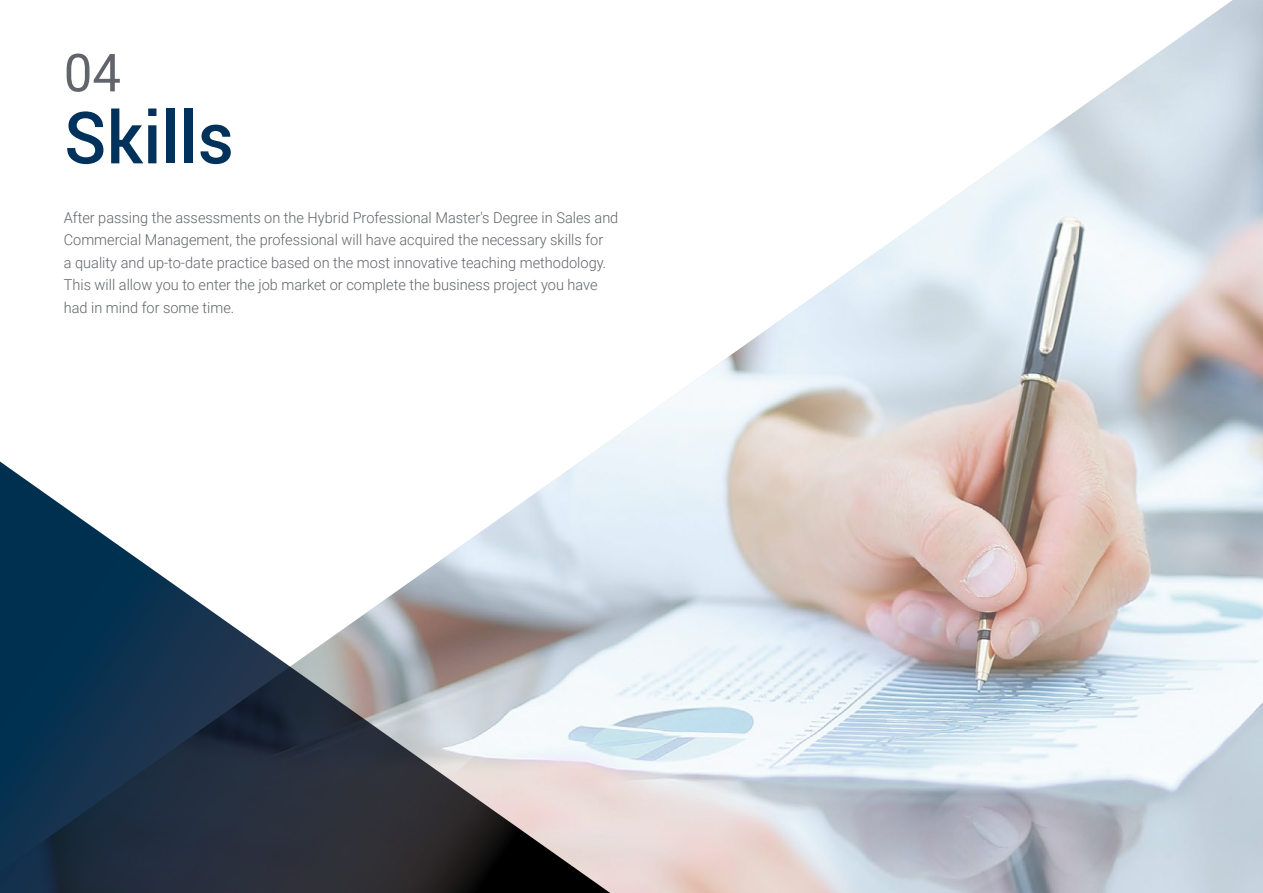
<style>
.page{position:relative;width:1263px;height:893px;background:#fff}
.page>*{position:absolute;margin:0;border:0;box-sizing:border-box;transform-origin:0 0}
.t1{font:500 72px "Roboto";color:#00325b}
.t2{font:52.5px "Roboto";color:#61646a}
.t3{font:300 15px/22.5px "Roboto";color:#61646a}
</style>
<div class="page">
<img style="left:602px;top:0;width:661px;height:893px">
<svg style="left:0;top:446px;width:640px;height:447px"></svg>
<h2 class="t2" style="left:64px;top:36px;width:59px">04</h2>
<h1 class="t1" style="left:64px;top:87px;width:172px">Skills</h1>
<p class="t3" style="left:64px;top:206px;width:556px">After passing the assessments on the Hybrid Professional Master's Degree in Sales and Commercial Management, the professional will have acquired the necessary skills for<br>a quality and up-to-date practice based on the most innovative teaching methodology.<br>This will allow you to enter the job market or complete the business project you have had in mind for some time.</p>
</div>
